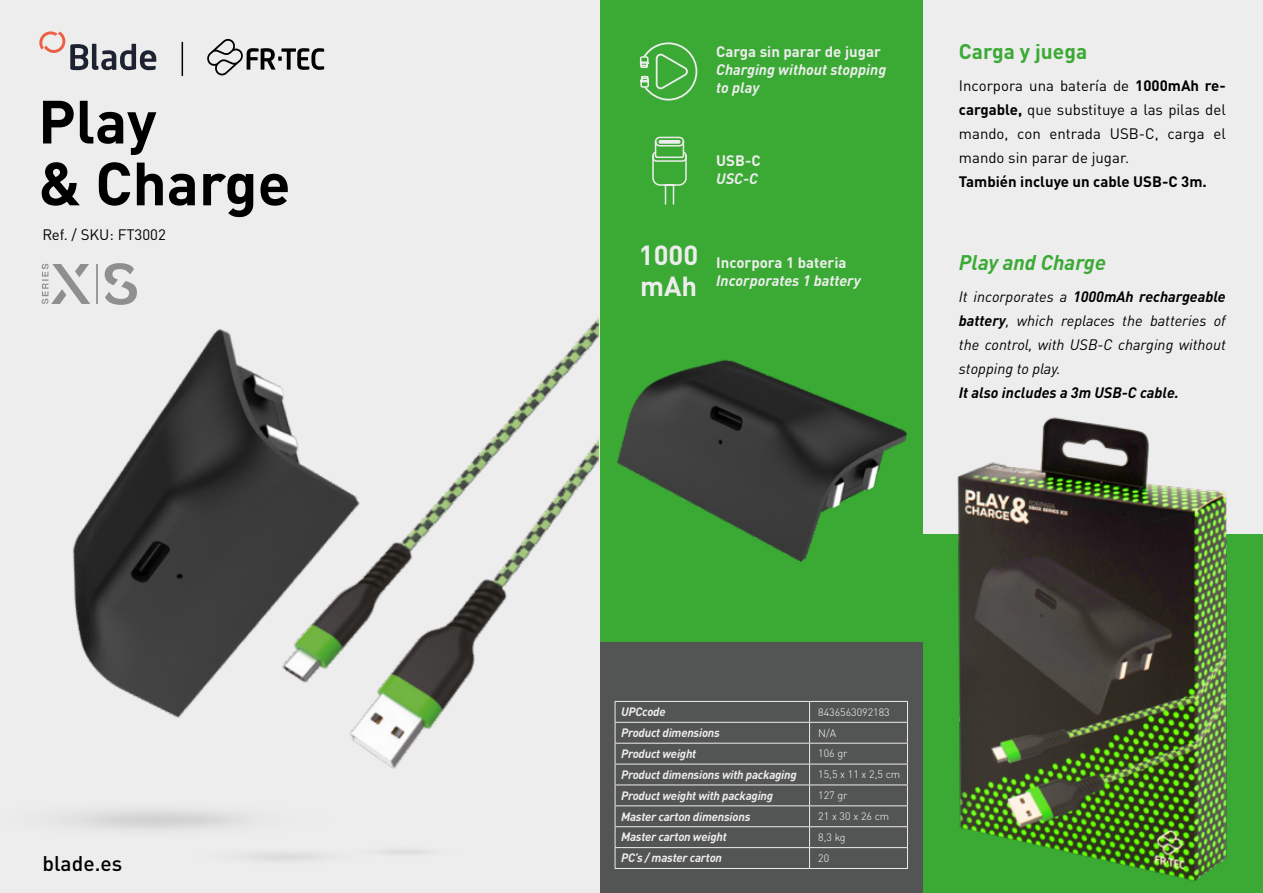
<style>
.page{position:relative;width:1263px;height:893px;background:#fff}
.page>*{position:absolute;margin:0;border:0;box-sizing:border-box;transform-origin:0 0}
.t1{font:700 60px/61.8px "DIN Pro";color:#000}
.t2{font:700 27.3px/31.2px "DIN Pro";color:#eeeded}
.t3{font:italic 700 21px "DIN Pro";color:#3aaa35}
.t4{font:700 21px "DIN Pro";color:#3aaa35}
.t5{font:500 21px "DIN Pro";color:#000}
.t6{font:15px/24px "DIN Pro";color:#000;text-align:justify}
.t7{font:italic 15px/24px "DIN Pro";color:#000;text-align:justify}
.t8{font:italic 700 15px/18px "DIN Pro";color:#eeeded}
.t9{font:700 15px "DIN Pro";color:#eeeded}
.t10{font:700 15px "DIN Pro";color:#000}
.t11{font:italic 700 15px "DIN Pro";color:#000}
.t12{font:italic 700 12px "DIN Pro";letter-spacing:-.02em;color:#eeeded}
.t13{font:300 10.65px "DIN Pro";color:#fff}
.s1{font-weight:700}
</style>
<div class="page">
<div style="left:555px;top:0;width:458px;height:642px;background:#3aaa35"></div>
<div style="left:585px;top:642px;width:347px;height:251px;background:#535454"></div>
<hr style="left:615px;top:701px;width:194px;height:1px;background:#eeeded">
<hr style="left:814px;top:701px;width:94px;height:1px;background:#eeeded">
<hr style="left:615px;top:722px;width:194px;height:1px;background:#eeeded">
<hr style="left:814px;top:722px;width:94px;height:1px;background:#eeeded">
<hr style="left:615px;top:743px;width:194px;height:1px;background:#eeeded">
<hr style="left:814px;top:743px;width:94px;height:1px;background:#eeeded">
<hr style="left:615px;top:764px;width:194px;height:1px;background:#eeeded">
<hr style="left:814px;top:764px;width:94px;height:1px;background:#eeeded">
<hr style="left:615px;top:785px;width:194px;height:1px;background:#eeeded">
<hr style="left:814px;top:785px;width:94px;height:1px;background:#eeeded">
<hr style="left:615px;top:805px;width:194px;height:1px;background:#eeeded">
<hr style="left:814px;top:805px;width:94px;height:1px;background:#eeeded">
<hr style="left:615px;top:826px;width:194px;height:1px;background:#eeeded">
<hr style="left:814px;top:826px;width:94px;height:1px;background:#eeeded">
<hr style="left:615px;top:847px;width:194px;height:1px;background:#eeeded">
<hr style="left:814px;top:847px;width:94px;height:1px;background:#eeeded">
<svg style="left:615px;top:702px;width:1px;height:166px"></svg>
<svg style="left:907px;top:702px;width:1px;height:166px"></svg>
<hr style="left:615px;top:868px;width:194px;height:1px;background:#eeeded">
<svg style="left:809px;top:701px;width:5px;height:168px"></svg>
<hr style="left:814px;top:868px;width:94px;height:1px;background:#eeeded">
<img style="left:599px;top:357px;width:325px;height:237px">
<div style="left:0;top:0;width:599px;height:893px;background:#eeeded"></div>
<div style="left:924px;top:0;width:339px;height:893px;background:#eeeded"></div>
<svg style="left:207px;top:38px;width:117px;height:38px"></svg>
<svg style="left:39px;top:31px;width:117px;height:39px"></svg>
<hr style="left:182px;top:42px;width:1px;height:34px;background:#000">
<div style="left:924px;top:534px;width:339px;height:359px;background:#3aaa35"></div>
<img style="left:41px;top:300px;width:132px;height:416px">
<img style="left:173px;top:317px;width:426px;height:452px">
<svg style="left:652px;top:136px;width:35px;height:69px"></svg>
<svg style="left:639px;top:42px;width:59px;height:59px"></svg>
<img style="left:913px;top:385px;width:314px;height:508px">
<svg style="left:42px;top:263px;width:95px;height:42px"></svg>
<h1 class="t1" style="left:38px;top:84px;width:254px">Play<br>&amp; Charge</h1>
<p class="t6" style="left:43px;top:221px;width:125px">Ref. / SKU: FT3002</p>
<h3 class="t5" style="left:42px;top:846px;width:81px">blade.es</h3>
<p class="t9" style="left:716px;top:39px;width:166px">Carga sin parar de jugar</p>
<p class="t8" style="left:716px;top:59px;width:172px">Charging without stopping to play</p>
<p class="t9" style="left:716px;top:148px;width:46px">USB-C</p>
<p class="t8" style="left:716px;top:168px;width:43px">USC-C</p>
<h2 class="t2" style="left:639px;top:236px;width:61px">1000 mAh</h2>
<p class="t9" style="left:716px;top:250px;width:132px">Incorpora 1 bateria</p>
<p class="t8" style="left:716px;top:270px;width:146px">Incorporates 1 battery</p>
<h3 class="t4" style="left:959px;top:34px;width:130px">Carga y juega</h3>
<p class="t6" style="left:959px;top:72px;width:268px">Incorpora una batería de <span class="s1">1000mAh re&shy;cargable,</span> que substituye a las pilas del mando, con entrada USB-C, carga el mando sin parar de jugar.</p>
<p class="t10" style="left:959px;top:169px;width:249px">También incluye un cable USB-C 3m.</p>
<h3 class="t3" style="left:959px;top:245px;width:149px">Play and Charge</h3>
<p class="t7" style="left:959px;top:283px;width:268px">It incorporates a <span class="s1">1000mAh rechargeable battery</span>, which replaces the batteries of the control, with USB-C charging without stopping to play.</p>
<p class="t11" style="left:959px;top:381px;width:222px">It also includes a 3m USB-C cable.</p>
<p class="t12" style="left:621px;top:702px;width:46px">UPCcode</p>
<p class="t13" style="left:818px;top:704px;width:73px">8436563092183</p>
<p class="t12" style="left:621px;top:723px;width:100px">Product dimensions</p>
<p class="t13" style="left:818px;top:724px;width:19px">N/A</p>
<p class="t12" style="left:621px;top:744px;width:77px">Product weight</p>
<p class="t13" style="left:818px;top:745px;width:31px">106 gr</p>
<p class="t12" style="left:621px;top:765px;width:177px">Product dimensions with packaging</p>
<p class="t13" style="left:818px;top:766px;width:84px">15,5 x 11 x 2,5 cm</p>
<p class="t12" style="left:621px;top:785px;width:154px">Product weight with packaging</p>
<p class="t13" style="left:818px;top:787px;width:31px">127 gr</p>
<p class="t12" style="left:621px;top:806px;width:131px">Master carton dimensions</p>
<p class="t13" style="left:818px;top:808px;width:73px">21 x 30 x 26 cm</p>
<p class="t12" style="left:621px;top:827px;width:107px">Master carton weight</p>
<p class="t13" style="left:818px;top:829px;width:29px">8,3 kg</p>
<p class="t12" style="left:621px;top:848px;width:103px">PC’s / master carton</p>
<p class="t13" style="left:818px;top:850px;width:12px">20</p>
</div>
